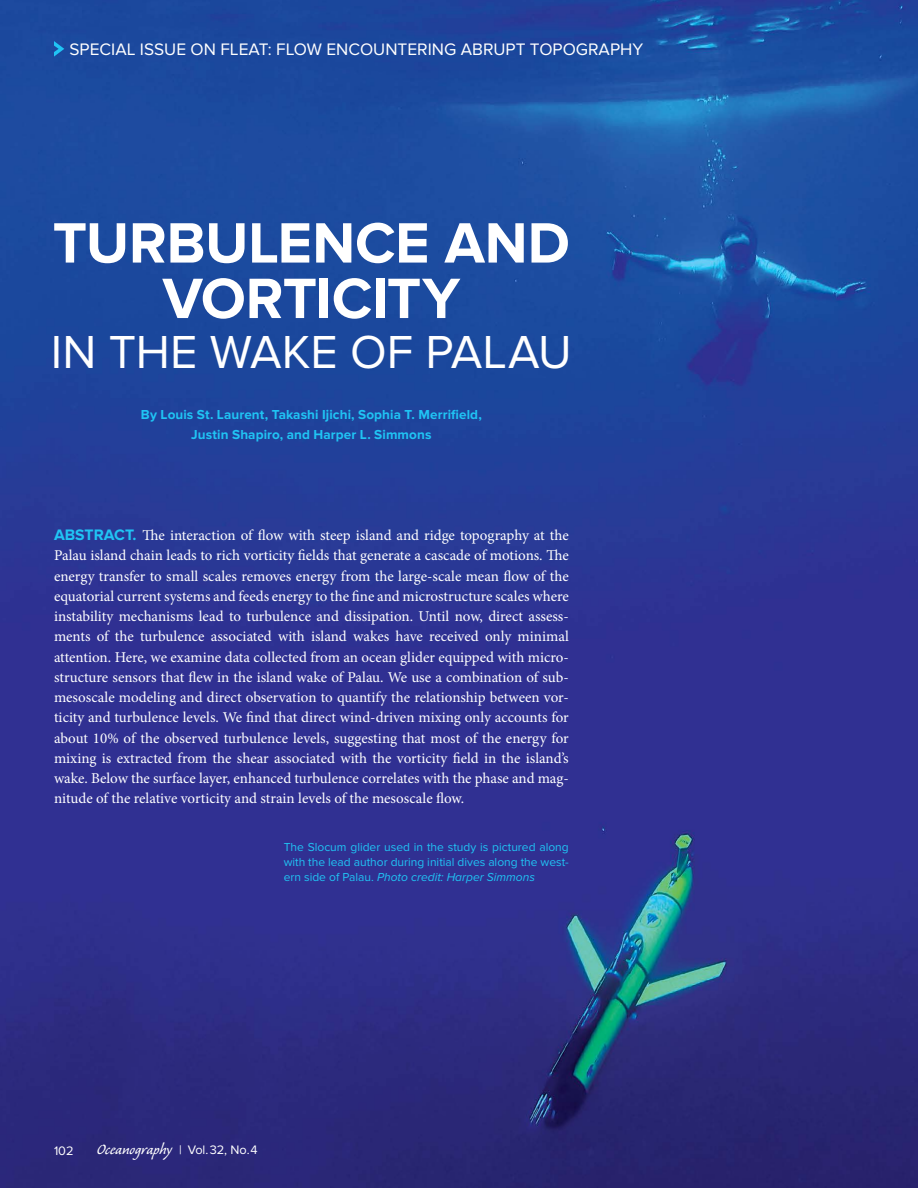
<style>
.page{position:relative;width:918px;height:1188px;background:#fff}
.page>*{position:absolute;margin:0;border:0;box-sizing:border-box;transform-origin:0 0}
.t1{font:700 58.95px/55.5px "Proxima Nova";letter-spacing:-.005em;color:#fff;text-align:center}
.t2{font:48px "Proxima Nova";color:#fff}
.t3{font:17.25px "Proxima Nova";color:#fff}
.t4{font:15px/20.2px "Minion Pro";color:#fff;text-align:justify}
.t5{font:700 13.5px/19.5px "Proxima Nova";letter-spacing:.01em;color:#20c4f4;text-align:center}
.t6{font:12.75px "Proxima Nova";color:#fff}
.t7{font:12px/15px "Proxima Nova";color:#20c4f4;text-align:justify}
.s1{font-family:"Proxima Nova";font-weight:700;font-size:15.75px;color:#20c4f4}
.s2{font-style:italic}
.s3{font-family:"Caliban Std";font-size:18.75px}
</style>
<div class="page">
<img style="left:0;top:0;width:918px;height:1188px">
<svg style="left:54px;top:41px;width:10px;height:16px"></svg>
<p class="t3" style="left:70px;top:39px;width:575px">SPECIAL ISSUE ON FLEAT: FLOW ENCOUNTERING ABRUPT TOPOGRAPHY</p>
<h1 class="t1" style="left:53px;top:217px;width:519px">TURBULENCE AND<br>VORTICITY</h1>
<h2 class="t2" style="left:51px;top:324px;width:522px">IN THE WAKE OF PALAU</h2>
<p class="t5" style="left:141px;top:406px;width:342px">By Louis St. Laurent, Takashi Ijichi, Sophia T. Merrifield,<br>Justin Shapiro, and Harper L. Simmons</p>
<p class="t4" style="left:54px;top:525px;width:516px"><span class="s1">ABSTRACT.</span> The interaction of flow with steep island and ridge topography at the Palau island chain leads to rich vorticity fields that generate a cascade of motions. The energy transfer to small scales removes energy from the large-scale mean flow of the equatorial current systems and feeds energy to the fine and microstructure scales where instability mechanisms lead to turbulence and dissipation. Until now, direct assess&shy;ments of the turbulence associated with island wakes have received only minimal attention. Here, we examine data collected from an ocean glider equipped with micro&shy;structure sensors that flew in the island wake of Palau. We use a combination of sub&shy;mesoscale modeling and direct observation to quantify the relationship between vor&shy;ticity and turbulence levels. We find that direct wind-driven mixing only accounts for about 10% of the observed turbulence levels, suggesting that most of the energy for mixing is extracted from the shear associated with the vorticity field in the island’s wake. Below the surface layer, enhanced turbulence correlates with the phase and mag&shy;nitude of the relative vorticity and strain levels of the mesoscale flow.</p>
<p class="t7" style="left:284px;top:840px;width:287px">The Slocum glider used in the study is pictured along with the lead author during initial dives along the west&shy;ern side of Palau. <span class="s2">Photo credit: Harper Simmons</span></p>
<p class="t6" style="left:54px;top:1142px;width:205px">102 <span class="s3">Oceanography</span> | Vol.32, No.4</p>
</div>
